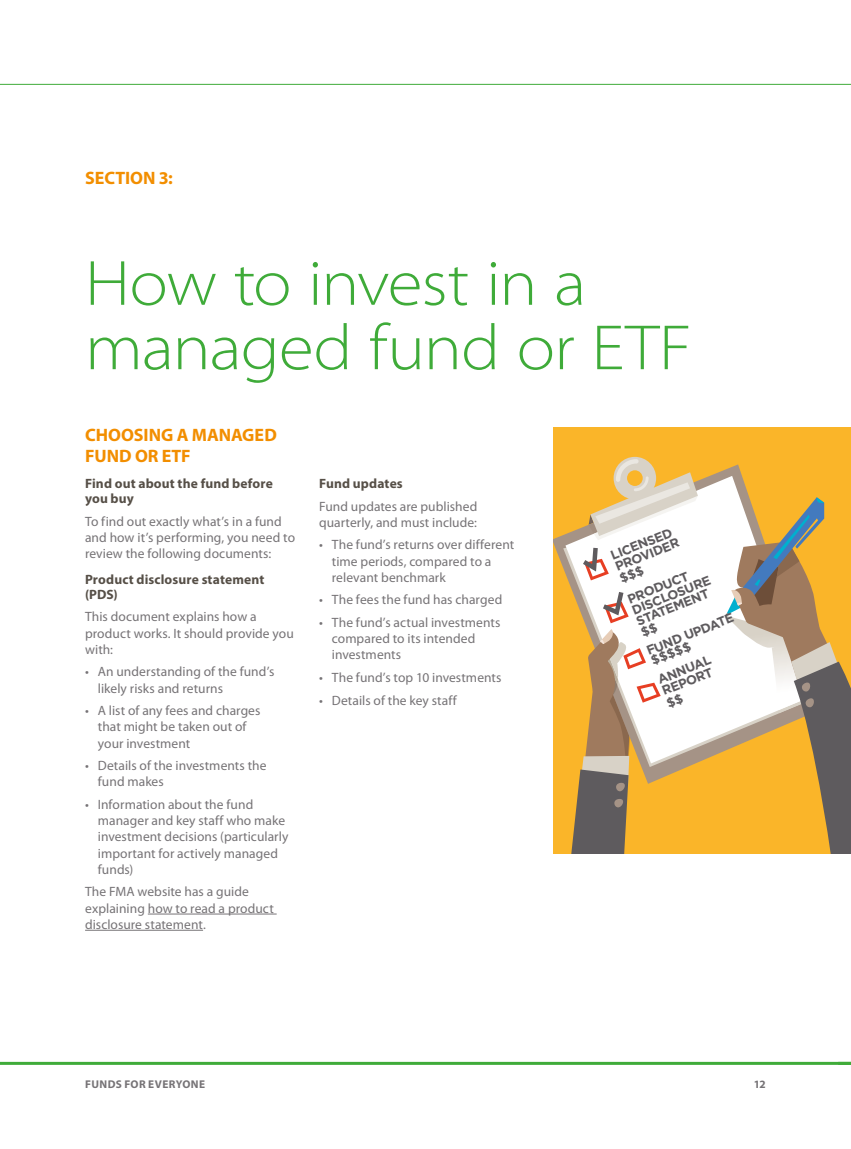
<style>
.page{position:relative;width:851px;height:1149px;background:#fff}
.page>*{position:absolute;margin:0;border:0;box-sizing:border-box;transform-origin:0 0}
.t1{font:300 semi-expanded 64.35px/64.3px "Myriad Pro";letter-spacing:-.015em;color:#3fab39}
.t2{font:700 18px/21px "Myriad Pro";color:#f28e00}
.t3{font:13.5px/16.2px "Myriad Pro";letter-spacing:.005em;color:#767376}
.t4{font:700 13.5px/15px "Myriad Pro";letter-spacing:.01em;color:#564f47}
.t5{font:700 12.9px/12px "Gotham";color:#5e5b5e}
.t6{font:700 11.25px "Myriad Pro";letter-spacing:.035em;color:#767376}
</style>
<div class="page">
<hr style="left:0;top:84px;width:850px;height:1px;background:#3fab39">
<hr style="left:0;top:1061px;width:850px;height:3px;background:#3fab39">
<svg style="left:838px;top:1061px;width:12px;height:1px"></svg>
<div style="left:553px;top:428px;width:297px;height:425px;background:#fab529"></div>
<svg style="left:553px;top:464px;width:189px;height:305px"></svg>
<svg style="left:565px;top:475px;width:184px;height:288px;background:#f6ecd9"></svg>
<svg style="left:588px;top:456px;width:109px;height:84px"></svg>
<svg style="left:583px;top:547px;width:25px;height:33px"></svg>
<svg style="left:725px;top:497px;width:125px;height:356px"></svg>
<hr style="left:148px;top:913px;width:128px;height:1px;background:#767376">
<hr style="left:85px;top:929px;width:118px;height:1px;background:#767376">
<svg style="left:568px;top:591px;width:116px;height:262px"></svg>
<h2 class="t2" style="left:85px;top:166px;width:89px">SECTION 3:</h2>
<h1 class="t1" style="left:85px;top:252px;width:608px">How to invest in a managed fund or ETF</h1>
<h2 class="t2" style="left:85px;top:424px;width:193px">CHOOSING A MANAGED<br>FUND OR ETF</h2>
<p class="t4" style="left:85px;top:475px;width:189px">Find out about the fund before you buy</p>
<p class="t3" style="left:85px;top:513px;width:211px">To find out exactly what’s in a fund and how it’s performing, you need to review the following documents:</p>
<p class="t4" style="left:85px;top:571px;width:181px">Product disclosure statement (PDS)</p>
<p class="t3" style="left:85px;top:608px;width:210px">This document explains how a product works. It should provide you with:</p>
<p class="t3" style="left:98px;top:663px;width:178px;text-indent:-13px">• An understanding of the fund’s likely risks and returns</p>
<p class="t3" style="left:98px;top:702px;width:164px;text-indent:-13px">• A list of any fees and charges that might be taken out of your investment</p>
<p class="t3" style="left:98px;top:757px;width:170px;text-indent:-13px">• Details of the investments the fund makes</p>
<p class="t3" style="left:98px;top:796px;width:192px;text-indent:-13px">• Information about the fund manager and key staff who make investment decisions (particularly important for actively managed funds)</p>
<p class="t3" style="left:85px;top:883px;width:190px">The FMA website has a guide explaining how to read a product disclosure statement.</p>
<p class="t4" style="left:319px;top:475px;width:85px">Fund updates</p>
<p class="t3" style="left:319px;top:498px;width:160px">Fund updates are published quarterly, and must include:</p>
<p class="t3" style="left:332px;top:537px;width:184px;text-indent:-13px">• The fund’s returns over different time periods, compared to a relevant benchmark</p>
<p class="t3" style="left:319px;top:592px;width:185px">• The fees the fund has charged</p>
<p class="t3" style="left:332px;top:614px;width:170px;text-indent:-13px">• The fund’s actual investments compared to its intended investments</p>
<p class="t3" style="left:319px;top:669px;width:184px">• The fund’s top 10 investments</p>
<p class="t3" style="left:319px;top:692px;width:139px">• Details of the key staff</p>
<p class="t5" style="left:608px;top:550px;width:70px;rotate:-22deg">LICENSED<br>PROVIDER $$$</p>
<p class="t5" style="left:625px;top:593px;width:85px;rotate:-22deg">PRODUCT<br>DISCLOSURE<br>STATEMENT</p>
<p class="t5" style="left:645px;top:646px;width:94px;line-height:10.6px;rotate:-22deg">FUND UPDATE $$$$$</p>
<p class="t5" style="left:655px;top:674px;width:58px;rotate:-22deg">ANNUAL<br>REPORT</p>
<p class="t6" style="left:85px;top:1076px;width:121px">FUNDS FOR EVERYONE</p>
<p class="t6" style="left:753px;top:1076px;width:14px">12</p>
</div>
